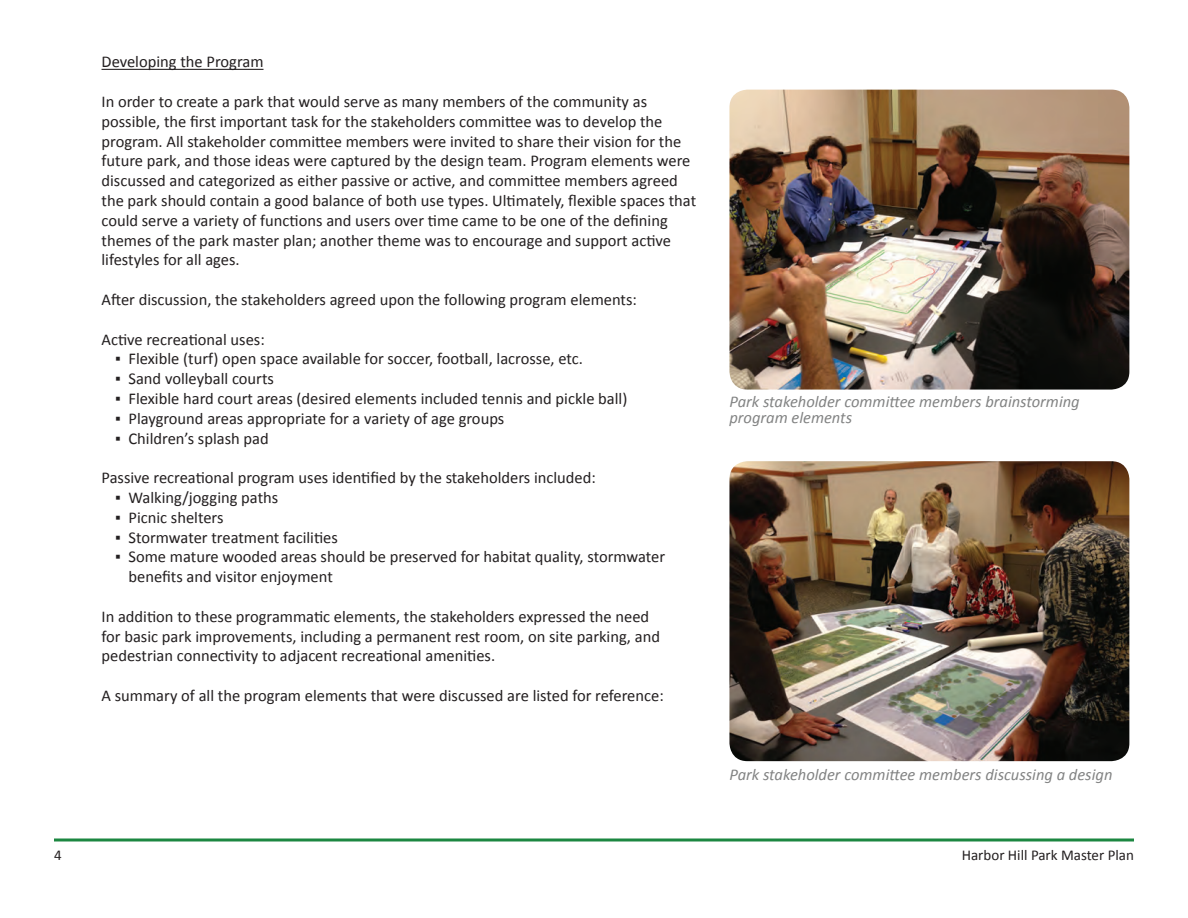
<style>
.page{position:relative;width:1188px;height:918px;background:#fff}
.page>*{position:absolute;margin:0;border:0;box-sizing:border-box;transform-origin:0 0}
.t1{font:16.5px/19.8px "Calibri";color:#231f20}
.t2{font:italic 16.5px/16.5px "Calibri";color:#828383}
.t3{font:15px "Calibri";color:#231f20}
</style>
<div class="page">
<svg style="left:54px;top:838px;width:1080px;height:4px;background:#54a470"></svg>
<hr style="left:102px;top:69px;width:162px;height:1px;background:#231f20">
<img style="left:729px;top:461px;width:400px;height:300px">
<img style="left:729px;top:90px;width:400px;height:300px">
<p class="t1" style="left:102px;top:52px;width:164px">Developing the Program</p>
<p class="t1" style="left:102px;top:92px;width:596px">In order to create a park that would serve as many members of the community as possible, the first important task for the stakeholders committee was to develop the program. All stakeholder committee members were invited to share their vision for the future park, and those ideas were captured by the design team. Program elements were discussed and categorized as either passive or active, and committee members agreed the park should contain a good balance of both use types. Ultimately, flexible spaces that could serve a variety of functions and users over time came to be one of the defining themes of the park master plan; another theme was to encourage and support active lifestyles for all ages.</p>
<p class="t1" style="left:102px;top:290px;width:537px">After discussion, the stakeholders agreed upon the following program elements:</p>
<p class="t1" style="left:102px;top:329px;width:165px">Active recreational uses:</p>
<p class="t1" style="left:115px;top:349px;width:470px">▪ Flexible (turf) open space available for soccer, football, lacrosse, etc.</p>
<p class="t1" style="left:115px;top:369px;width:161px">▪ Sand volleyball courts</p>
<p class="t1" style="left:115px;top:389px;width:514px">▪ Flexible hard court areas (desired elements included tennis and pickle ball)</p>
<p class="t1" style="left:115px;top:409px;width:391px">▪ Playground areas appropriate for a variety of age groups</p>
<p class="t1" style="left:115px;top:428px;width:155px">▪ Children’s splash pad</p>
<p class="t1" style="left:102px;top:468px;width:496px">Passive recreational program uses identified by the stakeholders included:</p>
<p class="t1" style="left:115px;top:488px;width:165px">▪ Walking/jogging paths</p>
<p class="t1" style="left:115px;top:508px;width:110px">▪ Picnic shelters</p>
<p class="t1" style="left:115px;top:527px;width:224px">▪ Stormwater treatment facilities</p>
<p class="t1" style="left:129px;top:547px;width:538px;text-indent:-13px">▪ Some mature wooded areas should be preserved for habitat quality, stormwater benefits and visitor enjoyment</p>
<p class="t1" style="left:102px;top:607px;width:560px">In addition to these programmatic elements, the stakeholders expressed the need for basic park improvements, including a permanent rest room, on site parking, and pedestrian connectivity to adjacent recreational amenities.</p>
<p class="t1" style="left:102px;top:686px;width:564px">A summary of all the program elements that were discussed are listed for reference:</p>
<p class="t2" style="left:729px;top:392px;width:352px">Park stakeholder committee members brainstorming program elements</p>
<p class="t2" style="left:729px;top:765px;width:385px">Park stakeholder committee members discussing a design</p>
<p class="t3" style="left:54px;top:845px;width:9px">4</p>
<p class="t3" style="left:962px;top:845px;width:174px">Harbor Hill Park Master Plan</p>
</div>
